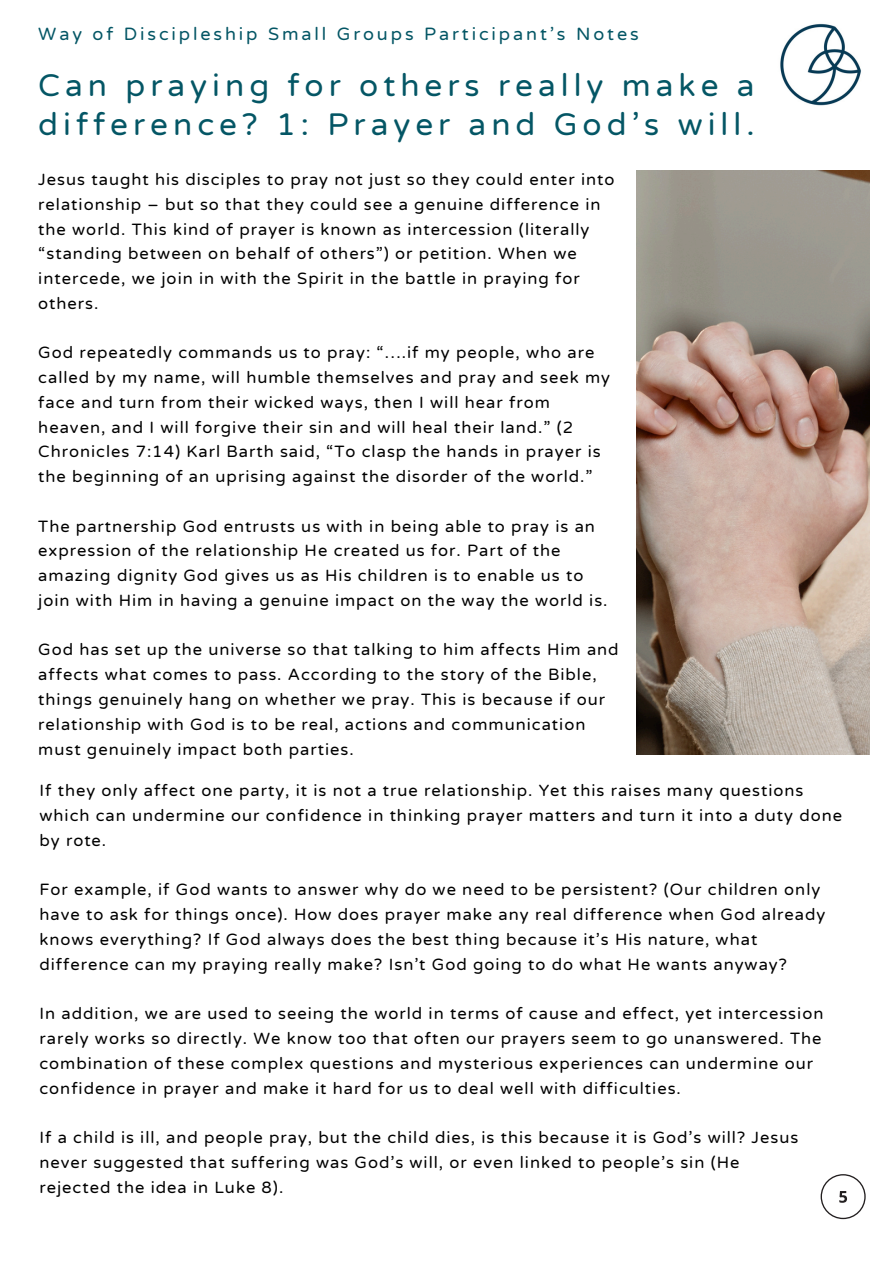
<style>
.page{position:relative;width:894px;height:1264px;background:#fff}
.page>*{position:absolute;margin:0;border:0;box-sizing:border-box;transform-origin:0 0}
.t1{font:31.5px/39.3px "Varela Round";letter-spacing:.16em;color:#045665}
.t2{font:18px "Varela Round";letter-spacing:.16em;color:#045665}
.t3{font:16.5px/24.8px "Varela Round";letter-spacing:.06em;color:#000}
</style>
<div class="page">
<img style="left:780px;top:23px;width:81px;height:83px">
<img style="left:636px;top:171px;width:233px;height:583px">
<svg style="left:820px;top:1174px;width:45px;height:45px"></svg>
<p class="t2" style="left:38px;top:23px;width:601px">Way of Discipleship Small Groups Participant’s Notes</p>
<p class="t1" style="left:38px;top:66px;width:717px">Can praying for others really make a difference? 1: Prayer and God’s will.</p>
<h1 class="t3" style="left:38px;top:167px;width:577px">Jesus taught his disciples to pray not just so they could enter into relationship – but so that they could see a genuine difference in the world. This kind of prayer is known as intercession (literally “standing between on behalf of others”) or petition. When we intercede, we join in with the Spirit in the battle in praying for others.</h1>
<p class="t3" style="left:38px;top:341px;width:573px">God repeatedly commands us to pray: “….if my people, who are called by my name, will humble themselves and pray and seek my face and turn from their wicked ways, then I will hear from heaven, and I will forgive their sin and will heal their land.” (2<br>Chronicles 7:14) Karl Barth said, “To clasp the hands in prayer is the beginning of an uprising against the disorder of the world.”</p>
<p class="t3" style="left:38px;top:514px;width:570px">The partnership God entrusts us with in being able to pray is an expression of the relationship He created us for. Part of the amazing dignity God gives us as His children is to enable us to join with Him in having a genuine impact on the way the world is.</p>
<p class="t3" style="left:38px;top:638px;width:581px">God has set up the universe so that talking to him affects Him and affects what comes to pass. According to the story of the Bible, things genuinely hang on whether we pray. This is because if our relationship with God is to be real, actions and communication must genuinely impact both parties.</p>
<p class="t3" style="left:39px;top:778px;width:804px">If they only affect one party, it is not a true relationship. Yet this raises many questions which can undermine our confidence in thinking prayer matters and turn it into a duty done by rote.</p>
<p class="t3" style="left:39px;top:877px;width:787px">For example, if God wants to answer why do we need to be persistent? (Our children only have to ask for things once). How does prayer make any real difference when God already knows everything? If God always does the best thing because it’s His nature, what difference can my praying really make? Isn’t God going to do what He wants anyway?</p>
<p class="t3" style="left:39px;top:1001px;width:785px">In addition, we are used to seeing the world in terms of cause and effect, yet intercession rarely works so directly. We know too that often our prayers seem to go unanswered. The combination of these complex questions and mysterious experiences can undermine our confidence in prayer and make it hard for us to deal well with difficulties.</p>
<p class="t3" style="left:39px;top:1125px;width:760px">If a child is ill, and people pray, but the child dies, is this because it is God’s will? Jesus never suggested that suffering was God’s will, or even linked to people’s sin (He</p>
<p class="t3" style="left:39px;top:1174px;width:245px">rejected the idea in Luke 8).</p>
</div>
